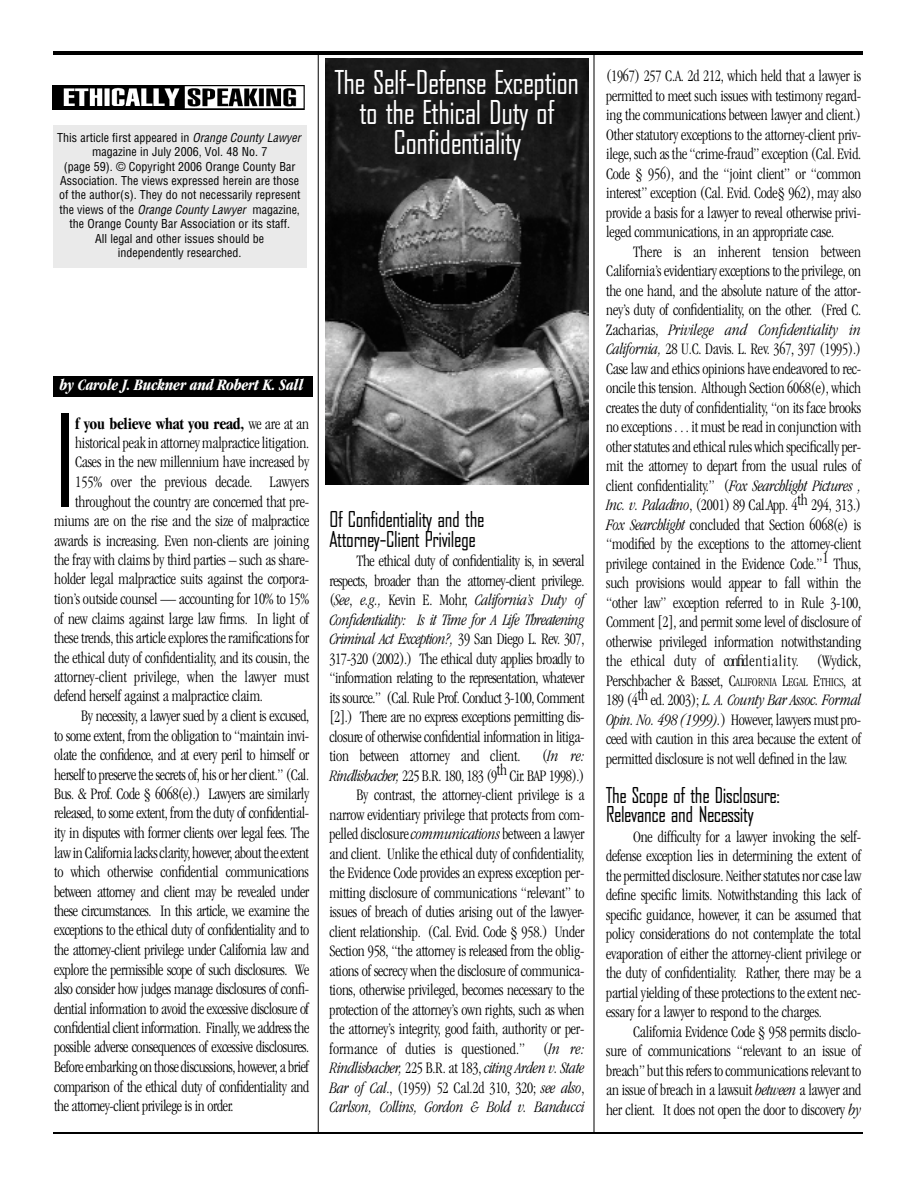
<style>
.page{position:relative;width:918px;height:1188px;background:#fff}
.page>*{position:absolute;margin:0;border:0;box-sizing:border-box;transform-origin:0 0}
.t1{font:122.1px "Bureau Agency";color:#000;scale:.95 1}
.t2{font:31.5px/30px "Bureau Agency";letter-spacing:-.01em;color:#fff;text-align:center;scale:.95 1}
.t3{font:21px/19.6px "Bureau Agency";letter-spacing:-.015em;color:#000;scale:.95 1}
.t4{font:300 condensed 16.5px/19.5px "Garamond";letter-spacing:-.015em;color:#000;text-align:justify;scale:.95 1}
.t5{font:italic 700 condensed 16.5px "Garamond";letter-spacing:-.015em;color:#fff;scale:.95 1}
.t6{font:700 condensed 16.5px "Garamond";letter-spacing:-.02em;color:#000;scale:.95 1}
.t7{font:condensed 12px/14.4px "Helvetica";color:#000;text-align:center}
.s1{font-style:italic}
.s2{font-weight:300}
.s3{font-size:12.3px}
</style>
<div class="page">
<div style="left:53px;top:376px;width:259px;height:21px;background:#000"></div>
<hr style="left:53px;top:51px;width:810px;height:3px;background:#000">
<hr style="left:53px;top:1132px;width:810px;height:1px;background:#000">
<hr style="left:318px;top:53px;width:1px;height:1080px;background:#000">
<hr style="left:594px;top:53px;width:1px;height:1080px;background:#000">
<img style="left:53px;top:85px;width:251px;height:22px">
<img style="left:53px;top:107px;width:251px;height:3px">
<img style="left:325px;top:59px;width:263px;height:426px">
<div style="left:53px;top:125px;width:254px;height:142px;background:#eaeaea"></div>
<p class="t7" style="left:57px;top:131px;width:245px">This article first appeared in <span class="s1">Orange County Lawyer </span>magazine in July 2006, Vol. 48 No. 7<br>(page 59). © Copyright 2006 Orange County Bar Association. The views expressed herein are those of the author(s). They do not necessarily represent the views of the <span class="s1">Orange County Lawyer</span> magazine, the Orange County Bar Association or its staff.<br>All legal and other issues should be<br>independently researched.</p>
<p class="t5" style="left:60px;top:378px;width:258px">by Carole J. Buckner and Robert K. Sall</p>
<h1 class="t1" style="left:54px;top:409px;width:25px">I</h1>
<p class="t6" style="left:75px;top:417px;width:248px">f you believe what you read, <span class="s2">we are at an</span></p>
<p class="t4" style="left:75px;top:434px;width:248px">historical peakin attorney malpractice litigation.</p>
<p class="t4" style="left:75px;top:454px;width:248px">Cases in the new millennium have increased by</p>
<p class="t4" style="left:75px;top:473px;width:248px">155% over the previous decade. Lawyers</p>
<p class="t4" style="left:75px;top:493px;width:248px">throughout the country are concerned that pre-</p>
<p class="t4" style="left:54px;top:512px;width:270px">miums are on the rise and the size of malpractice</p>
<p class="t4" style="left:54px;top:532px;width:270px">awards is increasing. Even non-clients are joining</p>
<p class="t4" style="left:54px;top:551px;width:270px">the fray with claims by third parties – such as share-</p>
<p class="t4" style="left:54px;top:571px;width:270px">holder legal malpractice suits against the corpora-</p>
<p class="t4" style="left:54px;top:590px;width:270px">tio n ’s outside counsel — accounting for 10% to 15%</p>
<p class="t4" style="left:54px;top:610px;width:270px">of new claims against large law firms. In light of</p>
<p class="t4" style="left:54px;top:629px;width:270px">these trends, thisarticle explores the ramifications for</p>
<p class="t4" style="left:54px;top:649px;width:270px">the ethical duty of confid e n tia lity, and its cousin, the</p>
<p class="t4" style="left:54px;top:668px;width:270px">attorney-client privilege, when the lawyer must</p>
<p class="t4" style="left:54px;top:688px;width:221px">defend herself against a malpractice claim.</p>
<p class="t4" style="left:81px;top:707px;width:242px">By necessity, a lawyer sued by a client is excused,</p>
<p class="t4" style="left:54px;top:727px;width:270px">to some extent, from the obligation to “maintain invi-</p>
<p class="t4" style="left:54px;top:746px;width:270px">olate the confidence, and at every peril to himself or</p>
<p class="t4" style="left:54px;top:766px;width:270px">herself to preserve the secrets of, his or her client.” (Cal.</p>
<p class="t4" style="left:54px;top:785px;width:270px">Bus. &amp; Prof. Code § 6068(e).) Lawyers are similarly</p>
<p class="t4" style="left:54px;top:805px;width:270px">released, to some extent, from the duty of confid e n tia l-</p>
<p class="t4" style="left:54px;top:824px;width:270px">ity in disputes with former clients over legal fees. The</p>
<p class="t4" style="left:54px;top:844px;width:270px">law in Californialacksclarity, however,about theextent</p>
<p class="t4" style="left:54px;top:863px;width:270px">to which otherwise confidential communications</p>
<p class="t4" style="left:54px;top:883px;width:270px">between attorney and client may be revealed under</p>
<p class="t4" style="left:54px;top:902px;width:270px">these circumstances. In this article, we examine the</p>
<p class="t4" style="left:54px;top:922px;width:270px">exceptions to the ethical duty of confidentiality and to</p>
<p class="t4" style="left:54px;top:941px;width:270px">the attorney-client privilege under California law and</p>
<p class="t4" style="left:54px;top:961px;width:270px">explore the permissible scope of such disclosures. We</p>
<p class="t4" style="left:54px;top:980px;width:270px">also consider how judges manage disclosures of confi-</p>
<p class="t4" style="left:54px;top:1000px;width:270px">dential information to avoid the excessive disclosure of</p>
<p class="t4" style="left:54px;top:1019px;width:270px">c o n fidential client information. Finally, we address the</p>
<p class="t4" style="left:54px;top:1039px;width:270px">possible adverse consequences of excessive disclosures.</p>
<p class="t4" style="left:54px;top:1058px;width:270px">Beforeembarkingon thosediscussions, however,abrief</p>
<p class="t4" style="left:54px;top:1078px;width:270px">comparison of the ethical duty of confidentiality and</p>
<p class="t4" style="left:54px;top:1097px;width:190px">the attorney-client privilege is in order.</p>
<h2 class="t2" style="left:335px;top:70px;width:259px">The Self-Defense Exception to the Ethical Duty of<br>C onfidentiality</h2>
<p class="t3" style="left:329px;top:511px;width:165px">Of Confidentiality and the<br>Attorney-Client Privilege</p>
<p class="t4" style="left:329px;top:552px;width:270px;text-indent:27px">The ethical duty of confidentiality is, in several respects, broader than the attorney-client privilege. (<span class="s1">See</span>, <span class="s1">e.g .,</span> Kevin E. Mohr, <span class="s1">C a lifo rn ia ’s Duty of C o n fidentiality: Is it Time for A Life Threatening Criminal Act Exception?,</span> 39 San Diego L. Rev. 307, 317-320 (2002).) The ethical duty applies broadly to “information relating to the representation, whatever its source.” (Cal. Rule Prof. Conduct 3-100, Comment [2].) There are no express exceptions permitting dis&shy;closure of otherwise confidential information in litiga&shy;tion between attorney and client.</p>
<p class="t4" style="left:329px;top:747px;width:270px;text-align:right">(<span class="s1">In re:<br>R in d lisb a ch er,</span> 225 B.R. 180, 183 (9th C ir. BAP 1998).)<br>By contrast, the attorney-client privilege is a narrow evidentiary privilege that protects from com&shy;pelled disclosure<span class="s1">c o m m u n ic a tio n s</span> between a lawyer and client. Unlike the ethical duty of confid e n tia lity, the Evidence Code provides an express exception per&shy;mitting disclosure of communications “relevant” to issues of breach of duties arising out of the lawyer&shy;client relationship. (Cal. Evid. Code § 958.) Under Section 958, “the attorney is released from the oblig&shy;ations of secrecy when the disclosure of communica&shy;tions, otherwise privileged, becomes necessary to the protection of the attorney’s own rights, such as when the attorney’s integrity, good faith, authority or per&shy;formance of duties is questioned.” (<span class="s1">In re:<br>R in d lisb a ch er,</span> 225 B.R. at 183, <span class="s1">citingArden v. State Bar of Cal</span>., (1959) 52 Cal.2d 310, 320; <span class="s1">see also</span>, <span class="s1">Carlson, Collins, Gordon &amp; Bold v. Banducci</span></p>
<p class="t4" style="left:606px;top:68px;width:270px">(1967) 257 C.A. 2d 212, which held that a lawyer is permitted to meet such issues with testimony regard&shy;ing the communications between lawyer and client.)<br>Other statutory exceptions to the attorney-client priv&shy;ilege, such as the “crime-fraud”exception (Cal. Evid.<br>Code § 956), and the “joint client” or “common interest” exception (Cal. Evid. Code§ 962), may also provide a basis for a lawyer to reveal otherwise privi&shy;leged communications, in an appropriate case.</p>
<p class="t4" style="left:606px;top:243px;width:270px;text-indent:27px">There is an inherent tension between C a lifo rn ia ’s evidentiary exceptions to the privilege, on the one hand, and the absolute nature of the attor&shy;n e y ’s duty of confid e n tia lity, on the other. (Fred C.<br>Zacharias, <span class="s1">Privilege and Confidentiality in California,</span> 28 U.C. Davis. L. Rev. 367, 397 (1995).)<br>Case law and ethics opinions have endeavored to rec&shy;oncile this tension. Although Section 6068(e), which creates the duty of confid e n tia lity, “on its face brooks no exceptions . . . it must be read in conjunction with other statutes and ethical rules which specifically per&shy;mit the attorney to depart from the usual rules of client confid e n tia lity.” (<span class="s1">Fox Searchlight Pictures , Inc. v. Paladino</span>, (2001) 89 Cal.App. 4th 294, 313.)<br><span class="s1">Fox Searchlight</span> concluded that Section 6068(e) is “ m o d ified by the exceptions to the attorney-client privilege contained in the Evidence Code.”1 T h u s, such provisions would appear to fall within the “other law” exception referred to in Rule 3-100, Comment [2], and permit some level of disclosure of otherwise privileged information notwithstanding the ethical duty of confid e n t i a l i t y. (Wy d ic k , Perschbacher &amp; Basset, C<span class="s3">A L IF O R N IA</span> L<span class="s3">E G A L</span> E<span class="s3">T H IC S</span>, a t 189 (4th ed. 2003); <span class="s1">L. A. County Bar Assoc. Formal Opin. No. 498 (1999).</span>) However, lawyers mustpro&shy;ceed with caution in this area because the extent of permitted disclosure is not well defined in the law.</p>
<p class="t3" style="left:606px;top:787px;width:184px">The Scope of the Disclosure:<br>Relevance and Necessity</p>
<p class="t4" style="left:606px;top:828px;width:270px;text-indent:27px">One difficulty for a lawyer invoking the self&shy;defense exception lies in determining the extent of the permitted disclosure. Neither statutes nor case law d e fine specific limits. Notwithstanding this lack of sp e c ific guidance, however, it can be assumed that policy considerations do not contemplate the total evaporation of either the attorney-client privilege or the duty of confid e n tia lity. Rather, there may be a partial yielding of these protections to the extent nec&shy;essary for a lawyer to respond to the charges.</p>
<p class="t4" style="left:606px;top:1023px;width:270px;text-indent:27px">California Evidence Code § 958 permits disclo&shy;sure of communications “relevant to an issue of breach”but this refers tocommunications relevant to an issue of breach in a lawsuit <span class="s1">between</span> a lawyer and her client. It does not open the door to discovery <span class="s1">b y</span></p>
</div>
